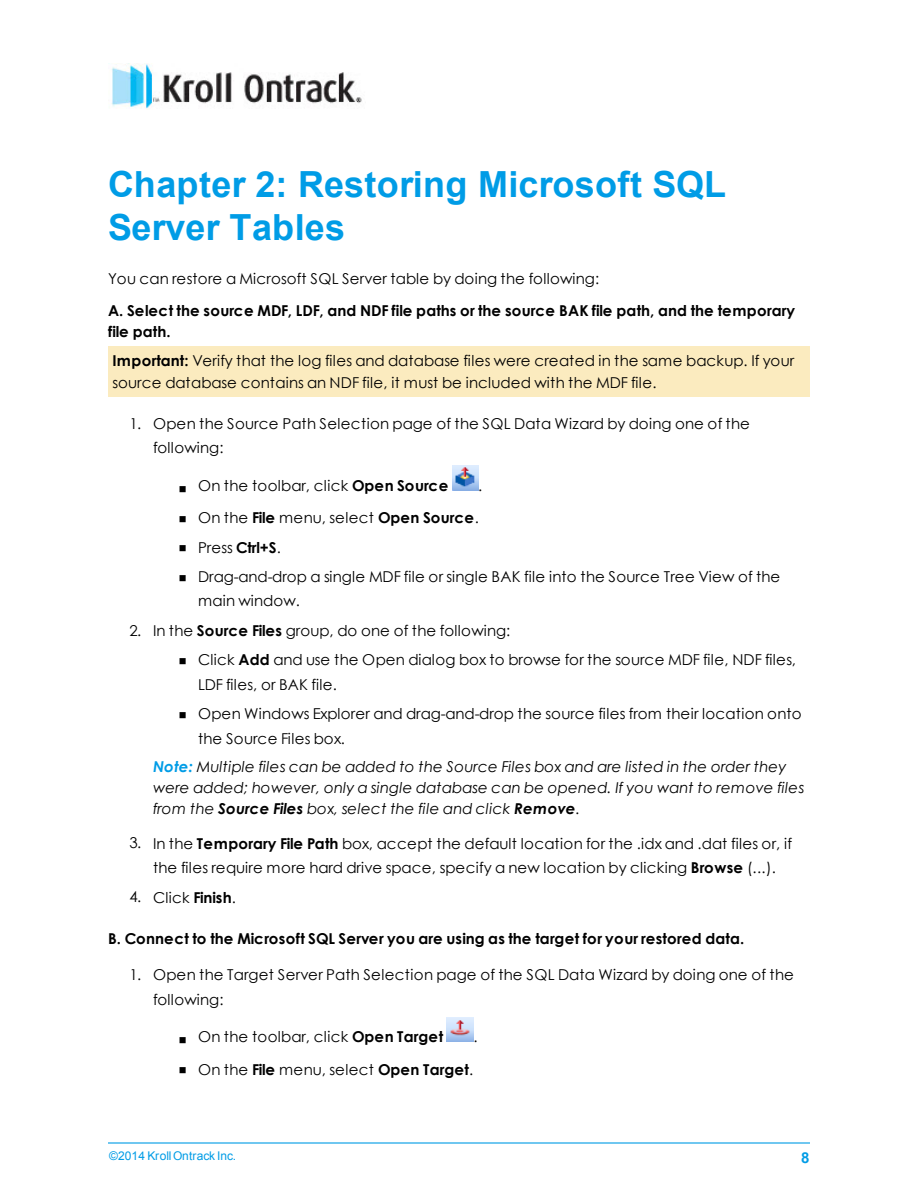
<style>
.page{position:relative;width:918px;height:1188px;background:#fff}
.page>*{position:absolute;margin:0;border:0;box-sizing:border-box;transform-origin:0 0}
.t1{font:700 36px/42.8px "Arial";letter-spacing:.005em;color:#009ce6}
.t2{font:15px/24.8px "Century Gothic";letter-spacing:.02em;color:#000}
.t3{font:italic 15px/21.3px "Century Gothic";letter-spacing:.02em;color:#000}
.t4{font:700 15px/20.2px "Century Gothic";letter-spacing:.01em;color:#000}
.t5{font:15px/21px "Century Gothic";color:#000}
.t6{font:700 15px "Arial";color:#009ce6}
.t7{font:12px "Arial";letter-spacing:.005em;color:#009ce6}
.s1{font-weight:700}
.s2{font-weight:700;color:#009ce6}
</style>
<div class="page">
<div style="left:108px;top:346px;width:702px;height:51px;background:#fbebbf"></div>
<img style="left:452px;top:466px;width:26px;height:24px">
<img style="left:447px;top:1017px;width:27px;height:25px">
<hr style="left:108px;top:1142px;width:702px;height:2px;background:#009ce6">
<img style="left:108px;top:63px;width:254px;height:46px">
<h1 class="t1" style="left:108px;top:166px;width:620px">Chapter 2: Restoring Microsoft SQL<br>Server Tables</h1>
<p class="t2" style="left:108px;top:268px;width:493px">You can restore a Microsoft SQL Server table by doing the following:</p>
<p class="t4" style="left:108px;top:302px;width:689px">A. Select the source MDF, LDF, and NDF file paths or the source BAK file path, and the temporary file path.</p>
<p class="t5" style="left:112px;top:352px;width:683px"><span class="s1">Important:</span> Verify that the log files and database files were created in the same backup. If your source database contains an NDF file, it must be included with the MDF file.</p>
<p class="t2" style="left:153px;top:412px;width:598px;text-indent:-24px">1. Open the Source Path Selection page of the SQL Data Wizard by doing one of the following:</p>
<p class="t2" style="left:179px;top:474px;width:271px">■ On the toolbar, click <span class="s1">Open Source</span></p>
<p class="t2" style="left:478px;top:474px;width:6px">.</p>
<p class="t2" style="left:179px;top:507px;width:302px">■ On the <span class="s1">File</span> menu, select <span class="s1">Open Source</span>.</p>
<p class="t2" style="left:179px;top:536px;width:104px">■ Press <span class="s1">Ctrl+S</span>.</p>
<p class="t2" style="left:198px;top:565px;width:584px;text-indent:-19px">■ Drag-and-drop a single MDF file or single BAK file into the Source Tree View of the main window.</p>
<p class="t2" style="left:129px;top:619px;width:382px">2. In the <span class="s1">Source Files</span> group, do one of the following:</p>
<p class="t2" style="left:198px;top:649px;width:600px;text-indent:-19px">■ Click <span class="s1">Add</span> and use the Open dialog box to browse for the source MDF file, NDF files,<br>LDF files, or BAK file.</p>
<p class="t2" style="left:198px;top:702px;width:605px;text-indent:-19px">■ Open Windows Explorer and drag-and-drop the source files from their location onto the Source Files box.</p>
<p class="t3" style="left:153px;top:757px;width:653px"><span class="s2">Note:</span> Multiple files can be added to the Source Files box and are listed in the order they were added; however, only a single database can be opened. If you want to remove files from the <span class="s1">Source Files</span> box, select the file and click <span class="s1">Remove</span>.</p>
<p class="t2" style="left:129px;top:832px;width:664px;text-align:center">3. In the <span class="s1">Temporary File Path</span> box, accept the default location for the .idx and .dat files or, if the files require more hard drive space, specify a new location by clicking <span class="s1">Browse</span> (...).</p>
<p class="t2" style="left:129px;top:886px;width:108px">4. Click <span class="s1">Finish</span>.</p>
<p class="t4" style="left:108px;top:930px;width:638px">B. Connect to the Microsoft SQL Server you are using as the target for your restored data.</p>
<p class="t2" style="left:153px;top:963px;width:642px;text-indent:-24px">1. Open the Target Server Path Selection page of the SQL Data Wizard by doing one of the following:</p>
<p class="t2" style="left:179px;top:1025px;width:266px">■ On the toolbar, click <span class="s1">Open Target</span></p>
<p class="t2" style="left:474px;top:1025px;width:6px">.</p>
<p class="t2" style="left:179px;top:1058px;width:296px">■ On the <span class="s1">File</span> menu, select <span class="s1">Open Target</span>.</p>
<p class="t7" style="left:109px;top:1151px;width:129px">©2014 KrollOntrack Inc.</p>
<p class="t6" style="left:801px;top:1152px;width:10px">8</p>
</div>
